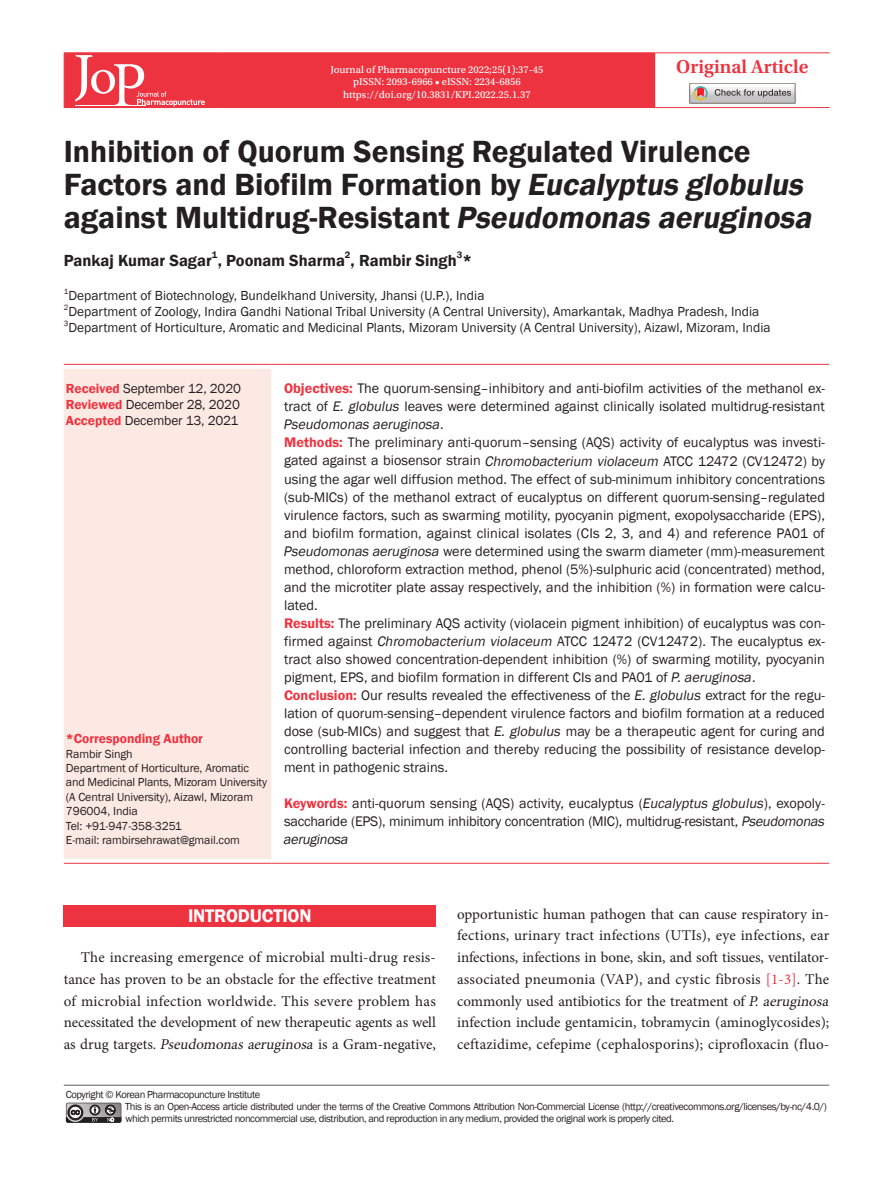
<style>
.page{position:relative;width:893px;height:1191px;background:#fff}
.page>*{position:absolute;margin:0;border:0;box-sizing:border-box;transform-origin:0 0}
.t1{font:600 31.5px/33px "Franklin Gothic";color:#231f20}
.t2{font:600 19.5px "Utopia Std";color:#ee3340}
.t3{font:600 18.75px "Franklin Gothic";letter-spacing:-.01em;color:#fff}
.t4{font:600 16.5px "Franklin Gothic";color:#231f20}
.t5{font:15px/21.8px "Minion Pro";color:#231f20;text-align:justify}
.t6{font:14.25px/18px "Franklin Gothic";color:#231f20}
.t7{font:14.25px/18px "Franklin Gothic";letter-spacing:-.02em;color:#231f20}
.t8{font:13.5px/16.2px "Franklin Gothic";color:#231f20;text-align:justify}
.t9{font:600 13.5px "Franklin Gothic";color:#ee3340}
.t10{font:12px/14.4px "Franklin Gothic";letter-spacing:-.01em;color:#231f20}
.t11{font:10.5px/12px "Franklin Gothic";letter-spacing:-.04em;color:#231f20}
.t12{font:10.5px/12.6px "Utopia Std Capt";color:#fff;text-align:center}
.t13{font:600 9.6px "Franklin Gothic";color:#231f20}
.t14{font:7.8px "Franklin Gothic";color:#231f20}
.s1{font-style:italic}
.s2{font-weight:600;color:#ee3340}
.s3{color:#ee3340}
</style>
<div class="page">
<div style="left:64px;top:369px;width:207px;height:489px;background:#fde9e3"></div>
<hr style="left:64px;top:364px;width:207px;height:1px;background:#ee3340">
<hr style="left:282px;top:364px;width:547px;height:1px;background:#ee3340">
<hr style="left:64px;top:863px;width:207px;height:1px;background:#ee3340">
<hr style="left:282px;top:863px;width:547px;height:1px;background:#ee3340">
<div style="left:64px;top:905px;width:372px;height:21px;background:#ee3340"></div>
<hr style="left:64px;top:1084px;width:765px;height:1px;background:#6c6d70">
<svg style="left:66px;top:1102px;width:55px;height:20px"></svg>
<hr style="left:64px;top:52px;width:155px;height:1px;background:#ee3340">
<hr style="left:219px;top:52px;width:436px;height:1px;background:#ee3340">
<hr style="left:655px;top:52px;width:175px;height:1px;background:#ee3340">
<hr style="left:655px;top:107px;width:175px;height:1px;background:#ee3340">
<div style="left:64px;top:53px;width:591px;height:55px;background:#ee3340"></div>
<hr style="left:75px;top:105px;width:71px;height:1px;background:#fff">
<svg style="left:691px;top:88px;width:102px;height:13px"></svg>
<div style="left:689px;top:83px;width:106px;height:20px;border:1px solid #7e7470"></div>
<svg style="left:715px;top:89px;width:76px;height:8px"></svg>
<svg style="left:692px;top:86px;width:16px;height:15px"></svg>
<p class="t12" style="left:330px;top:63px;width:215px">Journal of Pharmacopuncture 2022;25(1):37-45 pISSN: 2093-6966 • eISSN: 2234-6856 https://doi.org/10.3831/KPI.2022.25.1.37</p>
<h2 class="t2" style="left:676px;top:56px;width:134px">Original Article</h2>
<h1 class="t1" style="left:64px;top:135px;width:756px">Inhibition of Quorum Sensing Regulated Virulence<br>Factors and Biofilm Formation by <span class="s1">Eucalyptus globulus </span>against Multidrug-Resistant <span class="s1">Pseudomonas aeruginosa</span></h1>
<p class="t4" style="left:64px;top:250px;width:410px">Pankaj Kumar Sagar , Poonam Sharma , Rambir Singh *</p>
<p class="t13" style="left:212px;top:249px;width:7px">1</p>
<p class="t13" style="left:345px;top:249px;width:7px">2</p>
<p class="t13" style="left:457px;top:249px;width:7px">3</p>
<p class="t14" style="left:64px;top:286px;width:6px">1</p>
<p class="t8" style="left:68px;top:287px;width:418px">Department of Biotechnology, Bundelkhand University, Jhansi (U.P.), India</p>
<p class="t14" style="left:64px;top:302px;width:6px">2</p>
<p class="t8" style="left:68px;top:304px;width:692px">Department of Zoology, Indira Gandhi National Tribal University (A Central University), Amarkantak, Madhya Pradesh, India</p>
<p class="t14" style="left:64px;top:318px;width:6px">3</p>
<p class="t8" style="left:68px;top:320px;width:704px">Department of Horticulture, Aromatic and Medicinal Plants, Mizoram University (A Central University), Aizawl, Mizoram, India</p>
<p class="t8" style="left:66px;top:380px;width:177px"><span class="s2">Received</span> September 12, 2020<br><span class="s2">Reviewed</span> December 28, 2020<br><span class="s2">Accepted</span> December 13, 2021</p>
<p class="t6" style="left:283px;top:380px;width:543px"><span class="s2">Objectives:</span> The quorum-sensing–inhibitory and anti-biofilm activities of the methanol ex&shy;tract of <span class="s1">E. globulus</span> leaves were determined against clinically isolated multidrug-resistant <span class="s1">Pseudomonas aeruginosa</span>.<br><span class="s2">Methods:</span> The preliminary anti-quorum–sensing (AQS) activity of eucalyptus was investi&shy;gated against a biosensor strain <span class="s1">Chromobacterium violaceum</span> ATCC 12472 (CV12472) by using the agar well diffusion method. The effect of sub-minimum inhibitory concentrations (sub-MICs) of the methanol extract of eucalyptus on different quorum-sensing–regulated virulence factors, such as swarming motility, pyocyanin pigment, exopolysaccharide (EPS), and biofilm formation, against clinical isolates (CIs 2, 3, and 4) and reference PA01 of <span class="s1">Pseudomonas aeruginosa</span> were determined using the swarm diameter (mm)-measurement method, chloroform extraction method, phenol (5%)-sulphuric acid (concentrated) method, and the microtiter plate assay respectively, and the inhibition (%) in formation were calcu&shy;lated.<br><span class="s2">Results:</span> The preliminary AQS activity (violacein pigment inhibition) of eucalyptus was con&shy;firmed against <span class="s1">Chromobacterium violaceum</span> ATCC 12472 (CV12472). The eucalyptus ex&shy;tract also showed concentration-dependent inhibition (%) of swarming motility, pyocyanin pigment, EPS, and biofilm formation in different CIs and PA01 of <span class="s1">P.aeruginosa</span>.<br><span class="s2">Conclusion:</span> Our results revealed the effectiveness of the <span class="s1">E. globulus</span> extract for the regu&shy;lation of quorum-sensing–dependent virulence factors and biofilm formation at a reduced dose (sub-MICs) and suggest that <span class="s1">E. globulus</span> may be a therapeutic agent for curing and controlling bacterial infection and thereby reducing the possibility of resistance develop&shy;ment in pathogenic strains.</p>
<p class="t7" style="left:283px;top:794px;width:546px"><span class="s2">Keywords:</span> anti-quorum sensing (AQS) activity, eucalyptus (<span class="s1">Eucalyptus globulus</span>), exopoly&shy;saccharide (EPS), minimum inhibitory concentration (MIC), multidrug-resistant, <span class="s1">Pseudomonas aeruginosa</span></p>
<p class="t9" style="left:66px;top:730px;width:139px">*Corresponding Author</p>
<p class="t10" style="left:66px;top:746px;width:203px">Rambir Singh<br>Department of Horticulture, Aromatic and Medicinal Plants, Mizoram University (A Central University), Aizawl, Mizoram<br>796004, India<br>Tel: +91-947-358-3251<br>E-mail: rambirsehrawat@gmail.com</p>
<p class="t5" style="left:457px;top:903px;width:376px;text-align:left">opportunistic human pathogen that can cause respiratory in&shy;fections, urinary tract infections (UTIs), eye infections, ear infections, infections in bone, skin, and soft tissues, ventilator&shy;associated pneumonia (VAP), and cystic fibrosis <span class="s3">[1-3]</span>. The commonly used antibiotics for the treatment of <span class="s1">P. aeruginosa </span>infection include gentamicin, tobramycin (aminoglycosides); ceftazidime, cefepime (cephalosporins); ciprofloxacin (fluo-</p>
<p class="t11" style="left:125px;top:1089px;width:703px;text-indent:-59px">Copyright © Korean Pharmacopuncture Institute<br>This is an Open-Access article distributed under the terms of the Creative Commons Attribution Non-Commercial License (http://creativecommons.org/licenses/by-nc/4.0/) which permits unrestricted noncommercial use, distribution, and reproduction in any medium, provided the original work is properly cited.</p>
<h3 class="t3" style="left:188px;top:904px;width:125px">INTRODUCTION</h3>
<p class="t5" style="left:64px;top:946px;width:374px;text-indent:17px">The increasing emergence of microbial multi-drug resis&shy;tance has proven to be an obstacle for the effective treatment of microbial infection worldwide. This severe problem has necessitated the development of new therapeutic agents as well as drug targets. <span class="s1">Pseudomonas aeruginosa</span> is a Gram-negative,</p>
</div>
